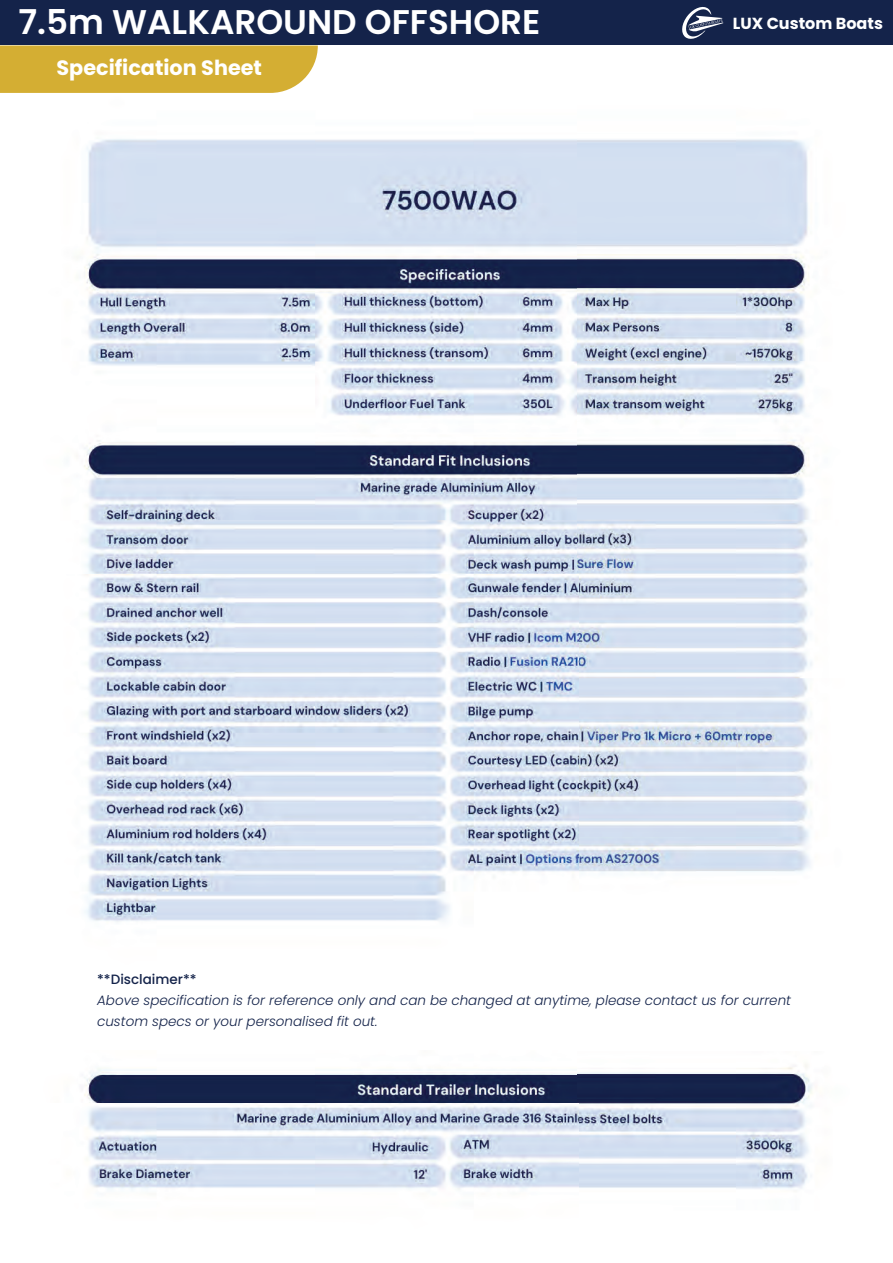
<style>
.page{position:relative;width:893px;height:1263px;background:#fff}
.page>*{position:absolute;margin:0;border:0;box-sizing:border-box;transform-origin:0 0}
.t1{font:600 34.2px "Poppins";color:#fff}
.t2{font:700 20.7px "Poppins";color:#fff}
.t3{font:700 16.05px "Poppins";color:#fff}
.t4{font:italic 300 13.5px/21px "Poppins";color:#14234a}
.t5{font:500 13.5px "Poppins";color:#14234a}
</style>
<div class="page">
<div style="left:0;top:0;width:893px;height:45px;background:#14234a"></div>
<img style="left:84px;top:139px;width:728px;height:1051px">
<svg style="left:682px;top:7px;width:41px;height:32px"></svg>
<svg style="left:0;top:45px;width:318px;height:48px;background:#d5b13b"></svg>
<h1 class="t1" style="left:19px;top:2px;width:523px">7.5m WALKAROUND OFFSHORE</h1>
<h2 class="t2" style="left:56px;top:56px;width:207px">Specification Sheet</h2>
<p class="t3" style="left:733px;top:14px;width:152px">LUX Custom Boats</p>
<p class="t5" style="left:97px;top:972px;width:101px">**Disclaimer**</p>
<p class="t4" style="left:97px;top:990px;width:695px">Above specification is for reference only and can be changed at anytime, please contact us for current custom specs or your personalised fit out.</p>
</div>
